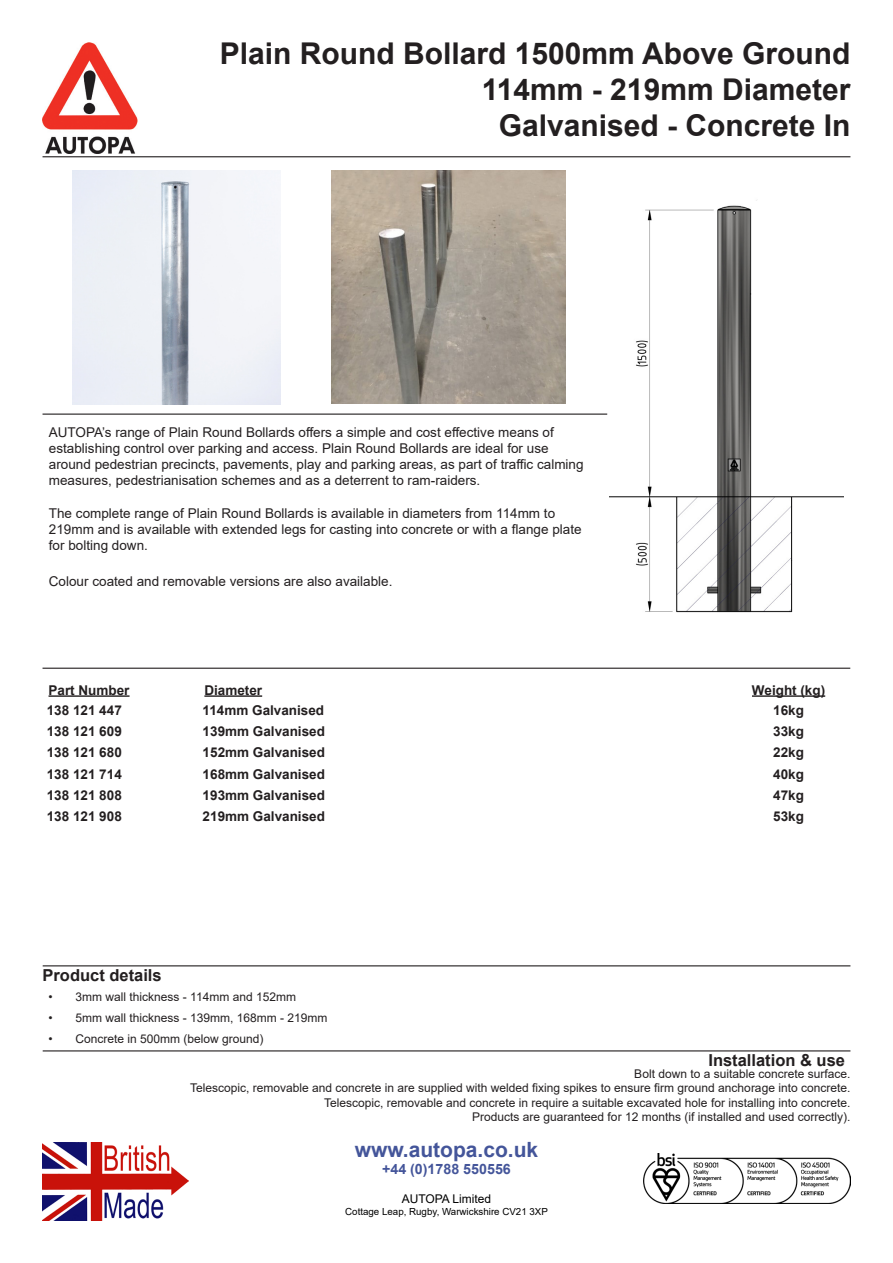
<style>
.page{position:relative;width:893px;height:1263px;background:#fff}
.page>*{position:absolute;margin:0;border:0;box-sizing:border-box;transform-origin:0 0}
.t1{font:700 30px "Arial";color:#231f20}
.t2{font:700 21px "Arial";color:#44559a}
.t3{font:700 16.5px "Arial";color:#231f20}
.t4{font:700 14.25px "Arial";color:#44559a}
.t5{font:13.5px/16.2px "Arial";color:#231f20}
.t6{font:700 13.5px "Arial";color:#231f20}
.t7{font:12px "Arial";color:#231f20}
.t8{font:12px "Arial";color:#000}
.t9{font:9.75px "Arial";color:#000}
</style>
<div class="page">
<img style="left:644px;top:1154px;width:206px;height:49px">
<img style="left:43px;top:1143px;width:145px;height:77px">
<img style="left:610px;top:200px;width:234px;height:413px">
<img style="left:42px;top:43px;width:95px;height:110px">
<hr style="left:43px;top:156px;width:807px;height:1px;background:#231f20">
<hr style="left:43px;top:414px;width:564px;height:1px;background:#231f20">
<img style="left:72px;top:170px;width:209px;height:234px">
<img style="left:332px;top:170px;width:233px;height:234px">
<hr style="left:49px;top:695px;width:81px;height:2px;background:#231f20">
<hr style="left:204px;top:695px;width:58px;height:2px;background:#231f20">
<hr style="left:752px;top:695px;width:73px;height:2px;background:#231f20">
<hr style="left:43px;top:668px;width:807px;height:1px;background:#231f20">
<hr style="left:43px;top:965px;width:807px;height:1px;background:#231f20">
<hr style="left:43px;top:1050px;width:807px;height:1px;background:#231f20">
<p class="t1" style="left:220px;top:33px;width:632px">Plain Round Bollard 1500mm Above Ground</p>
<p class="t1" style="left:482px;top:69px;width:370px">114mm - 219mm Diameter</p>
<p class="t1" style="left:499px;top:105px;width:353px">Galvanised - Concrete In</p>
<p class="t5" style="left:49px;top:424px;width:536px">AUTOPA’s range of Plain Round Bollards offers a simple and cost effective means of establishing control over parking and access. Plain Round Bollards are ideal for use around pedestrian precincts, pavements, play and parking areas, as part of traffic calming measures, pedestrianisation schemes and as a deterrent to ram-raiders.</p>
<p class="t5" style="left:49px;top:505px;width:534px">The complete range of Plain Round Bollards is available in diameters from 114mm to<br>219mm and is available with extended legs for casting into concrete or with a flange plate for bolting down.</p>
<p class="t5" style="left:49px;top:573px;width:345px">Colour coated and removable versions are also available.</p>
<p class="t6" style="left:49px;top:680px;width:83px">Part Number</p>
<p class="t6" style="left:204px;top:680px;width:59px">Diameter</p>
<p class="t6" style="left:752px;top:680px;width:75px">Weight (kg)</p>
<p class="t6" style="left:47px;top:700px;width:77px">138 121 447</p>
<p class="t6" style="left:203px;top:700px;width:123px">114mm Galvanised</p>
<p class="t6" style="left:773px;top:700px;width:32px">16kg</p>
<p class="t6" style="left:47px;top:722px;width:77px">138 121 609</p>
<p class="t6" style="left:203px;top:722px;width:124px">139mm Galvanised</p>
<p class="t6" style="left:773px;top:722px;width:32px">33kg</p>
<p class="t6" style="left:47px;top:743px;width:77px">138 121 680</p>
<p class="t6" style="left:203px;top:743px;width:124px">152mm Galvanised</p>
<p class="t6" style="left:773px;top:743px;width:32px">22kg</p>
<p class="t6" style="left:47px;top:764px;width:77px">138 121 714</p>
<p class="t6" style="left:203px;top:764px;width:124px">168mm Galvanised</p>
<p class="t6" style="left:773px;top:764px;width:32px">40kg</p>
<p class="t6" style="left:47px;top:785px;width:77px">138 121 808</p>
<p class="t6" style="left:203px;top:785px;width:124px">193mm Galvanised</p>
<p class="t6" style="left:773px;top:785px;width:32px">47kg</p>
<p class="t6" style="left:47px;top:807px;width:77px">138 121 908</p>
<p class="t6" style="left:203px;top:807px;width:124px">219mm Galvanised</p>
<p class="t6" style="left:773px;top:807px;width:32px">53kg</p>
<p class="t3" style="left:43px;top:963px;width:121px">Product details</p>
<p class="t7" style="left:49px;top:989px;width:249px">• 3mm wall thickness - 114mm and 152mm</p>
<p class="t7" style="left:49px;top:1009px;width:281px">• 5mm wall thickness - 139mm, 168mm - 219mm</p>
<p class="t7" style="left:49px;top:1030px;width:217px">• Concrete in 500mm (below ground)</p>
<p class="t3" style="left:708px;top:1048px;width:138px">Installation &amp; use</p>
<p class="t7" style="left:634px;top:1065px;width:218px">Bolt down to a suitable concrete surface.</p>
<p class="t7" style="left:190px;top:1080px;width:662px">Telescopic, removable and concrete in are supplied with welded fixing spikes to ensure firm ground anchorage into concrete.</p>
<p class="t7" style="left:324px;top:1094px;width:528px">Telescopic, removable and concrete in require a suitable excavated hole for installing into concrete.</p>
<p class="t7" style="left:472px;top:1108px;width:380px">Products are guaranteed for 12 months (if installed and used correctly).</p>
<p class="t2" style="left:355px;top:1135px;width:185px">www.autopa.co.uk</p>
<p class="t4" style="left:382px;top:1159px;width:130px">+44 (0)1788 550556</p>
<p class="t8" style="left:402px;top:1190px;width:91px">AUTOPA Limited</p>
<p class="t9" style="left:345px;top:1204px;width:204px">Cottage Leap, Rugby, Warwickshire CV21 3XP</p>
</div>
